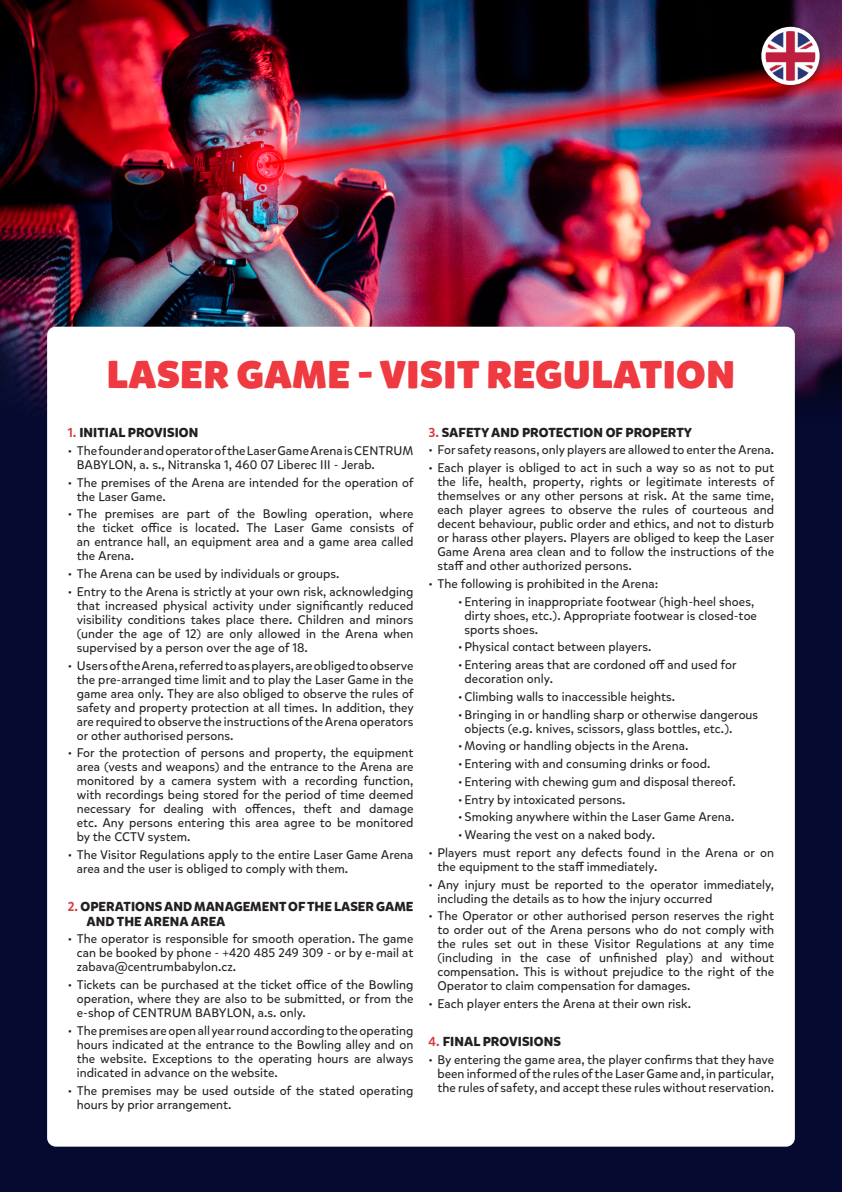
<style>
.page{position:relative;width:842px;height:1192px;background:#fff}
.page>*{position:absolute;margin:0;border:0;box-sizing:border-box;transform-origin:0 0}
.t1{font:900 38.5px "Mikado";letter-spacing:.02em;color:#ee3a40}
.t2{font:700 13px/15px "Mikado";letter-spacing:.005em;color:#231f20}
.t3{font:12.5px/14px "Mikado";letter-spacing:.005em;color:#231f20;text-align:justify}
.s1{font-weight:500;color:#d73b40}
</style>
<div class="page">
<img style="left:0;top:0;width:842px;height:327px">
<div style="left:0;top:327px;width:842px;height:865px;background:#060a31"></div>
<div style="left:47px;top:327px;width:748px;height:820px;background:#fff;border-radius:9px"></div>
<div style="left:758px;top:23px;width:70px;height:71px;background:#231f20;opacity:.5"></div>
<img style="left:763px;top:29px;width:54px;height:54px">
<div style="left:761px;top:27px;width:58px;height:58px;border:4px solid #fff;border-radius:50%"></div>
<p class="t1" style="left:107px;top:350px;width:630px">LASER GAME - VISIT REGULATION</p>
<p class="t2" style="left:68px;top:425px;width:132px"><span class="s1">1.</span> INITIAL PROVISION</p>
<p class="t3" style="left:77px;top:444px;width:338px;text-indent:-9px">• The founder and operator of the Laser Game Arena is CENTRUM<br>BABYLON, a. s., Nitranska 1, 460 07 Liberec III - Jerab.</p>
<p class="t3" style="left:77px;top:475px;width:338px;text-indent:-9px">• The premises of the Arena are intended for the operation of the Laser Game.</p>
<p class="t3" style="left:77px;top:507px;width:338px;text-indent:-9px">• The premises are part of the Bowling operation, where the ticket office is located. The Laser Game consists of an entrance hall, an equipment area and a game area called the Arena.</p>
<p class="t3" style="left:68px;top:567px;width:273px">• The Arena can be used by individuals or groups.</p>
<p class="t3" style="left:77px;top:585px;width:338px;text-indent:-9px">• Entry to the Arena is strictly at your own risk, acknowledging that increased physical activity under significantly reduced visibility conditions takes place there. Children and minors (under the age of 12) are only allowed in the Arena when supervised by a person over the age of 18.</p>
<p class="t3" style="left:77px;top:658px;width:338px;text-indent:-9px">• Users of the Arena, referred to as players, are obliged to observe the pre-arranged time limit and to play the Laser Game in the game area only. They are also obliged to observe the rules of safety and property protection at all times. In addition, they are required to observe the instructions of the Arena operators or other authorised persons.</p>
<p class="t3" style="left:77px;top:746px;width:338px;text-indent:-9px">• For the protection of persons and property, the equipment area (vests and weapons) and the entrance to the Arena are monitored by a camera system with a recording function, with recordings being stored for the period of time deemed necessary for dealing with offences, theft and damage etc. Any persons entering this area agree to be monitored by the CCTV system.</p>
<p class="t3" style="left:77px;top:848px;width:338px;text-indent:-9px">• The Visitor Regulations apply to the entire Laser Game Arena area and the user is obliged to comply with them.</p>
<p class="t2" style="left:86px;top:899px;width:328px;text-indent:-19px"><span class="s1">2.</span> OPERATIONS AND MANAGEMENT OF THE LASER GAME<br>AND THE ARENA AREA</p>
<p class="t3" style="left:77px;top:932px;width:338px;text-indent:-9px">• The operator is responsible for smooth operation. The game can be booked by phone - +420 485 249 309 - or by e-mail at zabava@centrumbabylon.cz.</p>
<p class="t3" style="left:77px;top:978px;width:338px;text-indent:-9px">• Tickets can be purchased at the ticket office of the Bowling operation, where they are also to be submitted, or from the e-shop of CENTRUM BABYLON, a.s. only.</p>
<p class="t3" style="left:77px;top:1024px;width:338px;text-indent:-9px">• The premises are open all year round according to the operating hours indicated at the entrance to the Bowling alley and on the website. Exceptions to the operating hours are always indicated in advance on the website.</p>
<p class="t3" style="left:77px;top:1083px;width:338px;text-indent:-9px">• The premises may be used outside of the stated operating hours by prior arrangement.</p>
<p class="t2" style="left:428px;top:425px;width:265px"><span class="s1">3.</span> SAFETY AND PROTECTION OF PROPERTY</p>
<p class="t3" style="left:428px;top:443px;width:347px">• For safety reasons, only players are allowed to enter the Arena.</p>
<p class="t3" style="left:437px;top:461px;width:338px;text-indent:-9px">• Each player is obliged to act in such a way so as not to put the life, health, property, rights or legitimate interests of themselves or any other persons at risk. At the same time, each player agrees to observe the rules of courteous and decent behaviour, public order and ethics, and not to disturb or harass other players. Players are obliged to keep the Laser Game Arena area clean and to follow the instructions of the staff and other authorized persons.</p>
<p class="t3" style="left:428px;top:577px;width:231px">• The following is prohibited in the Arena:</p>
<p class="t3" style="left:464px;top:595px;width:294px;text-align:left;text-indent:-6px">• Entering in inappropriate footwear (high-heel shoes, dirty shoes, etc.). Appropriate footwear is closed-toe sports shoes.</p>
<p class="t3" style="left:458px;top:640px;width:195px">•Physical contact between players.</p>
<p class="t3" style="left:464px;top:658px;width:274px;text-indent:-6px">• Entering areas that are cordoned off and used for decoration only.</p>
<p class="t3" style="left:458px;top:690px;width:218px">•Climbing walls to inaccessible heights.</p>
<p class="t3" style="left:464px;top:708px;width:295px;text-indent:-6px">•Bringing in or handling sharp or otherwise dangerous objects (e.g. knives, scissors, glass bottles, etc.).</p>
<p class="t3" style="left:458px;top:739px;width:232px">• Moving or handling objects in the Arena.</p>
<p class="t3" style="left:458px;top:757px;width:254px">• Entering with and consuming drinks or food.</p>
<p class="t3" style="left:458px;top:775px;width:279px">• Entering with chewing gum and disposal thereof.</p>
<p class="t3" style="left:458px;top:793px;width:169px">• Entry by intoxicated persons.</p>
<p class="t3" style="left:458px;top:810px;width:278px">• Smoking anywhere within the Laser Game Arena.</p>
<p class="t3" style="left:458px;top:828px;width:198px">•Wearing the vest on a naked body.</p>
<p class="t3" style="left:437px;top:846px;width:338px;text-indent:-9px">• Players must report any defects found in the Arena or on the equipment to the staff immediately.</p>
<p class="t3" style="left:437px;top:878px;width:338px;text-indent:-9px">• Any injury must be reported to the operator immediately, including the details as to how the injury occurred</p>
<p class="t3" style="left:437px;top:909px;width:338px;text-indent:-9px">• The Operator or other authorised person reserves the right to order out of the Arena persons who do not comply with the rules set out in these Visitor Regulations at any time (including in the case of unfinished play) and without compensation. This is without prejudice to the right of the Operator to claim compensation for damages.</p>
<p class="t3" style="left:428px;top:997px;width:264px">• Each player enters the Arena at their own risk.</p>
<p class="t2" style="left:428px;top:1034px;width:134px"><span class="s1">4.</span> FINAL PROVISIONS</p>
<p class="t3" style="left:437px;top:1052px;width:338px;text-indent:-9px">• By entering the game area, the player confirms that they have been informed of the rules of the Laser Game and, in particular, the rules of safety, and accept these rules without reservation.</p>
</div>
